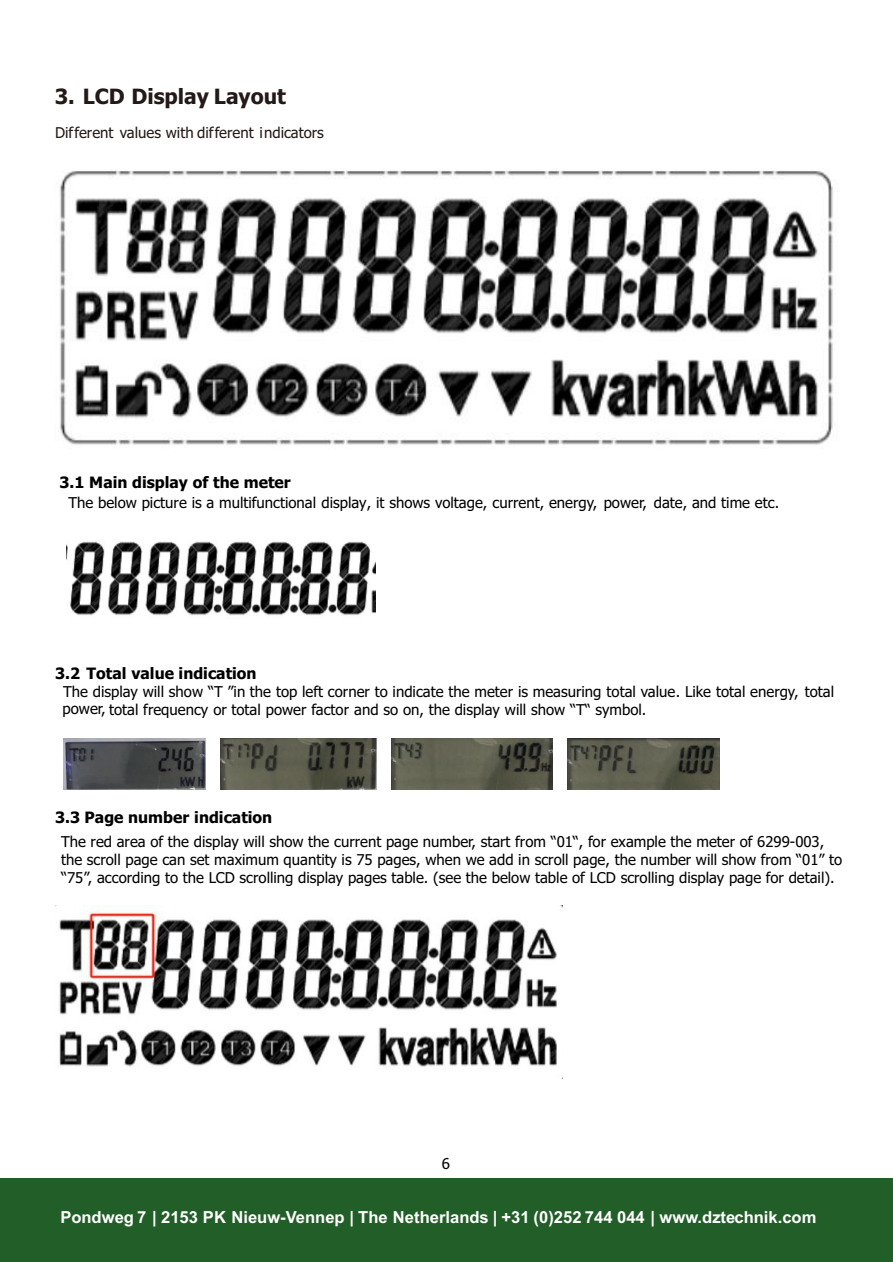
<style>
.page{position:relative;width:893px;height:1262px;background:#fff}
.page>*{position:absolute;margin:0;border:0;box-sizing:border-box;transform-origin:0 0}
.t1{font:700 21.15px "Tahoma";color:#231916}
.t2{font:700 16.65px "Arial";color:#fff}
.t3{font:700 15.6px "Tahoma";color:#000}
.t4{font:15px "Tahoma";color:#000}
.t5{font:14.85px/18px "Tahoma";color:#000}
.t6{font:14.85px "Tahoma";color:#231916}
</style>
<div class="page">
<img style="left:60px;top:170px;width:773px;height:275px">
<img style="left:66px;top:541px;width:309px;height:75px">
<img style="left:63px;top:738px;width:143px;height:51px">
<img style="left:220px;top:738px;width:157px;height:51px">
<img style="left:391px;top:738px;width:161px;height:51px">
<img style="left:567px;top:738px;width:152px;height:51px">
<img style="left:55px;top:905px;width:507px;height:162px">
<div style="left:0;top:1178px;width:893px;height:84px;background:#225e28"></div>
<h1 class="t1" style="left:55px;top:87px;width:233px">3. LCD Display Layout</h1>
<p class="t6" style="left:55px;top:127px;width:270px">Dif ferent values with dif ferent indicators</p>
<p class="t3" style="left:60px;top:476px;width:233px">3.1 Main display of the meter</p>
<p class="t5" style="left:68px;top:495px;width:712px">The below picture is a multifunctional display, it shows voltage, current, energy, power, date, and time etc.</p>
<p class="t3" style="left:55px;top:667px;width:203px">3.2 Total value indication</p>
<p class="t5" style="left:63px;top:683px;width:773px">The display will show “T ”in the top left corner to indicate the meter is measuring total value. Like total energy, total power, total frequency or total power factor and so on, the display will show “T“ symbol.</p>
<p class="t3" style="left:55px;top:811px;width:219px">3.3 Page number indication</p>
<p class="t5" style="left:61px;top:834px;width:782px">The red area of the display will show the current page number, start from “01“, for example the meter of 6299-003, the scroll page can set maximum quantity is 75 pages, when we add in scroll page, the number will show from “01” to “75”, according to the LCD scrolling display pages table. (see the below table of LCD scrolling display page for detail).</p>
<p class="t4" style="left:442px;top:1157px;width:10px">6</p>
<p class="t2" style="left:60px;top:1210px;width:757px">Pondweg 7 | 2153 PK Nieuw-Vennep | The Netherlands | +31 (0)252 744 044 | www.dztechnik.com</p>
</div>
